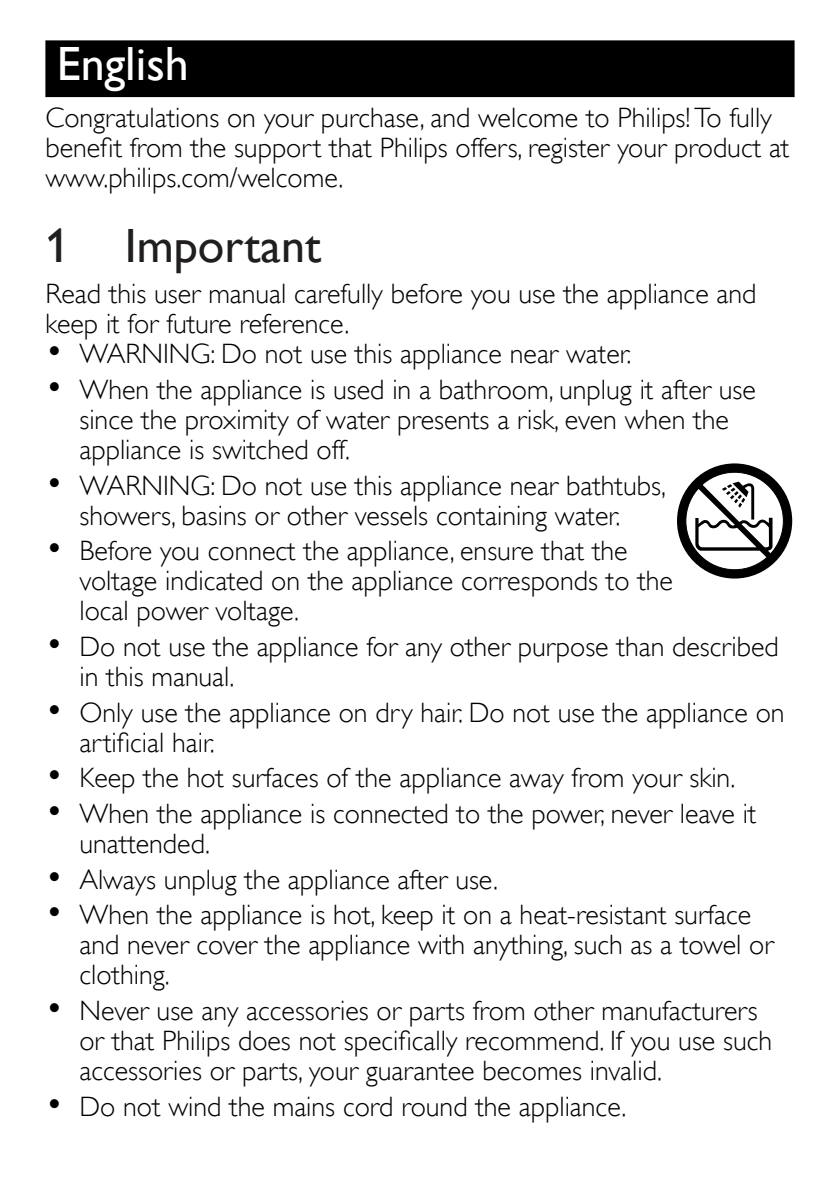
<style>
.page{position:relative;width:840px;height:1191px;background:#fff}
.page>*{position:absolute;margin:0;border:0;box-sizing:border-box;transform-origin:0 0}
.t1{font:48px "Gill Sans Alt One WGL";color:#211e1e}
.t2{font:48px "Gill Sans Alt One WGL";color:#fff}
.t3{font:28px/30px "Gill Sans Alt One WGL Light";color:#000}
.s1{font-size:36px}
</style>
<div class="page">
<div style="left:45px;top:40px;width:749px;height:57px;background:#000"></div>
<svg style="left:677px;top:463px;width:114px;height:115px"></svg>
<h1 class="t2" style="left:57px;top:31px;width:133px">English</h1>
<p class="t3" style="left:45px;top:103px;width:745px">Congratulations on your purchase, and welcome to Philips! To fully benefit from the support that Philips offers, register your product at www.philips.com/welcome.</p>
<h1 class="t1" style="left:45px;top:213px;width:277px">1 Important</h1>
<p class="t3" style="left:45px;top:279px;width:712px">Read this user manual carefully before you use the appliance and keep it for future reference.</p>
<p class="t3" style="left:45px;top:339px;width:587px"><span class="s1">•</span> WARNING: Do not use this appliance near water.</p>
<p class="t3" style="left:79px;top:375px;width:677px;text-indent:-34px"><span class="s1">•</span> When the appliance is used in a bathroom, unplug it after use since the proximity of water presents a risk, even when the appliance is switched off.</p>
<p class="t3" style="left:45px;top:470px;width:621px;text-align:center"><span class="s1">•</span> WARNING: Do not use this appliance near bathtubs, showers, basins or other vessels containing water.</p>
<p class="t3" style="left:79px;top:536px;width:594px;text-indent:-34px"><span class="s1">•</span> Before you connect the appliance, ensure that the voltage indicated on the appliance corresponds to the local power voltage.</p>
<p class="t3" style="left:79px;top:631px;width:700px;text-indent:-34px"><span class="s1">•</span> Do not use the appliance for any other purpose than described in this manual.</p>
<p class="t3" style="left:79px;top:697px;width:706px;text-indent:-34px"><span class="s1">•</span> Only use the appliance on dry hair. Do not use the appliance on artificial hair.</p>
<p class="t3" style="left:45px;top:763px;width:691px"><span class="s1">•</span> Keep the hot surfaces of the appliance away from your skin.</p>
<p class="t3" style="left:79px;top:799px;width:678px;text-indent:-34px"><span class="s1">•</span> When the appliance is connected to the power, never leave it unattended.</p>
<p class="t3" style="left:45px;top:864px;width:454px"><span class="s1">•</span> Always unplug the appliance after use.</p>
<p class="t3" style="left:79px;top:900px;width:695px;text-indent:-34px"><span class="s1">•</span> When the appliance is hot, keep it on a heat-resistant surface and never cover the appliance with anything, such as a towel or clothing.</p>
<p class="t3" style="left:79px;top:996px;width:693px;text-indent:-34px"><span class="s1">•</span> Never use any accessories or parts from other manufacturers or that Philips does not specifically recommend. If you use such accessories or parts, your guarantee becomes invalid.</p>
<p class="t3" style="left:45px;top:1091px;width:582px"><span class="s1">•</span> Do not wind the mains cord round the appliance.</p>
</div>
